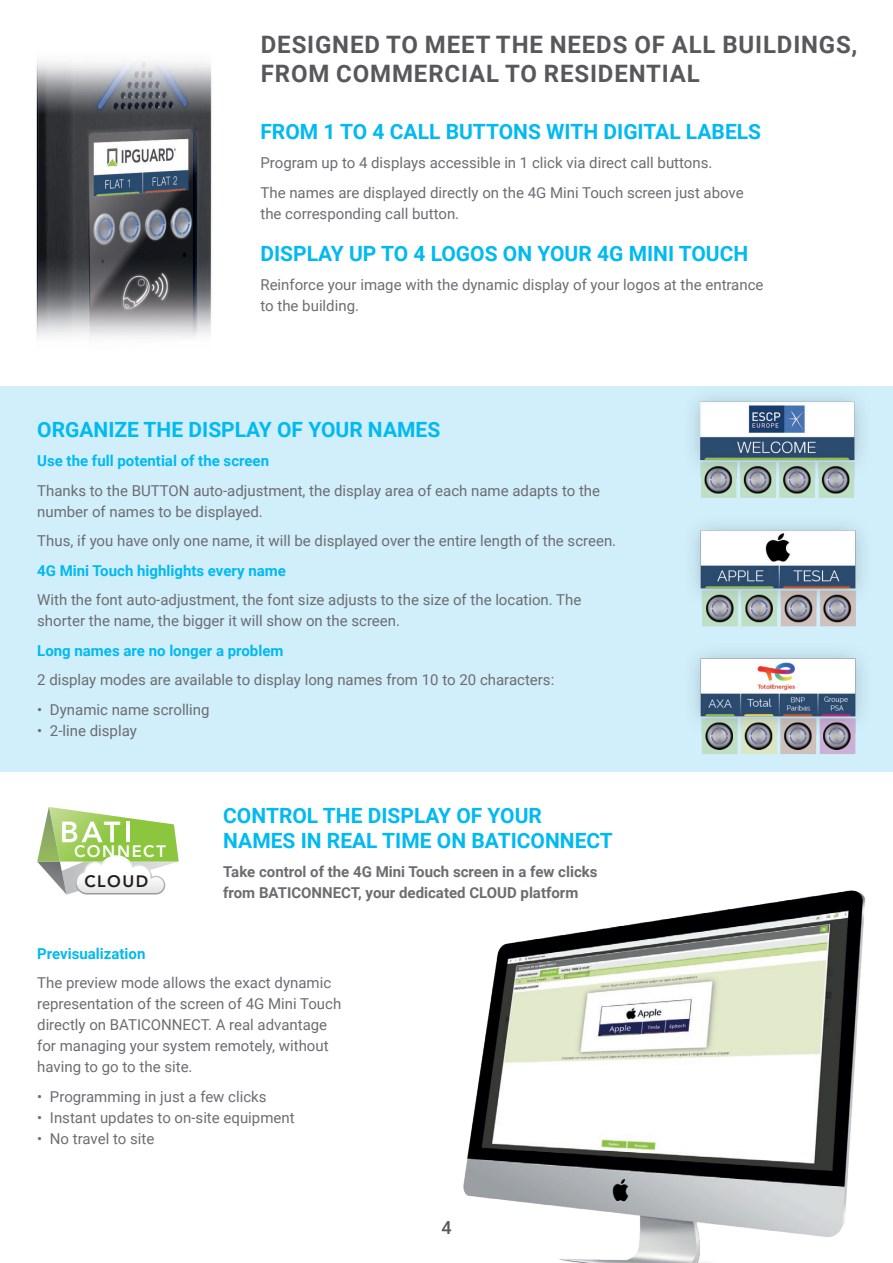
<style>
.page{position:relative;width:893px;height:1263px;background:#fff}
.page>*{position:absolute;margin:0;border:0;box-sizing:border-box;transform-origin:0 0}
.t1{font:700 24px/28.8px "Roboto";letter-spacing:.035em;color:#57585a}
.t2{font:700 21px/25.2px "Roboto";color:#00baf1}
.t3{font:500 18px "Roboto";color:#57585a}
.t4{font:800 16.5px "Avenir LT Std";letter-spacing:.095em;color:#fff}
.t5{font:800 16.5px "Avenir LT Std";letter-spacing:.095em;color:#231f20}
.t6{font:15px/21px "Roboto";color:#6c6d70}
.t7{font:700 15px "Roboto";color:#00baf1}
.t8{font:700 15px/21px "Roboto";color:#6c6d70}
</style>
<div class="page">
<img style="left:36px;top:60px;width:176px;height:278px">
<div style="left:0;top:386px;width:893px;height:386px;background:#d1eefb"></div>
<img style="left:463px;top:890px;width:403px;height:373px">
<img style="left:693px;top:397px;width:169px;height:357px">
<svg style="left:37px;top:807px;width:142px;height:88px"></svg>
<h1 class="t1" style="left:261px;top:29px;width:598px">DESIGNED TO MEET THE NEEDS OF ALL BUILDINGS,<br>FROM COMMERCIAL TO RESIDENTIAL</h1>
<h2 class="t2" style="left:260px;top:118px;width:502px">FROM 1 TO 4 CALL BUTTONS WITH DIGITAL LABELS</h2>
<p class="t6" style="left:260px;top:147px;width:485px;line-height:29.5px">Program up to 4 displays accessible in 1 click via direct call buttons.<br>The names are displayed directly on the 4G Mini Touch screen just above</p>
<p class="t6" style="left:260px;top:202px;width:200px">the corresponding call button.</p>
<h2 class="t2" style="left:260px;top:240px;width:489px">DISPLAY UP TO 4 LOGOS ON YOUR 4G MINI TOUCH</h2>
<p class="t6" style="left:260px;top:274px;width:505px">Reinforce your image with the dynamic display of your logos at the entrance to the building.</p>
<h2 class="t2" style="left:37px;top:416px;width:405px">ORGANIZE THE DISPLAY OF YOUR NAMES</h2>
<p class="t7" style="left:37px;top:450px;width:233px">Use the full potential of the screen</p>
<p class="t6" style="left:37px;top:479px;width:564px">Thanks to the BUTTON auto-adjustment, the display area of each name adapts to the number of names to be displayed.</p>
<p class="t6" style="left:37px;top:530px;width:580px">Thus, if you have only one name, it will be displayed over the entire length of the screen.</p>
<p class="t7" style="left:37px;top:560px;width:250px">4G Mini Touch highlights every name</p>
<p class="t6" style="left:37px;top:589px;width:546px">With the font auto-adjustment, the font size adjusts to the size of the location. The shorter the name, the bigger it will show on the screen.</p>
<p class="t7" style="left:37px;top:640px;width:248px">Long names are no longer a problem</p>
<p class="t6" style="left:37px;top:669px;width:519px">2 display modes are available to display long names from 10 to 20 characters:</p>
<p class="t6" style="left:37px;top:698px;width:174px">• Dynamic name scrolling</p>
<p class="t6" style="left:37px;top:719px;width:101px">• 2-line display</p>
<p class="t4" style="left:74px;top:841px;width:93px">CONNECT</p>
<p class="t5" style="left:84px;top:872px;width:65px">CLOUD</p>
<h2 class="t2" style="left:223px;top:802px;width:391px">CONTROL THE DISPLAY OF YOUR<br>NAMES IN REAL TIME ON BATICONNECT</h2>
<p class="t8" style="left:223px;top:861px;width:376px">Take control of the 4G Mini Touch screen in a few clicks from BATICONNECT, your dedicated CLOUD platform</p>
<p class="t7" style="left:37px;top:943px;width:110px">Previsualization</p>
<p class="t6" style="left:37px;top:971px;width:306px">The preview mode allows the exact dynamic representation of the screen of 4G Mini Touch directly on BATICONNECT. A real advantage for managing your system remotely, without having to go to the site.</p>
<p class="t6" style="left:37px;top:1085px;width:231px">• Programming in just a few clicks</p>
<p class="t6" style="left:37px;top:1106px;width:259px">• Instant updates to on-site equipment</p>
<p class="t6" style="left:37px;top:1127px;width:119px">• No travel to site</p>
<p class="t3" style="left:441px;top:1215px;width:12px">4</p>
</div>
